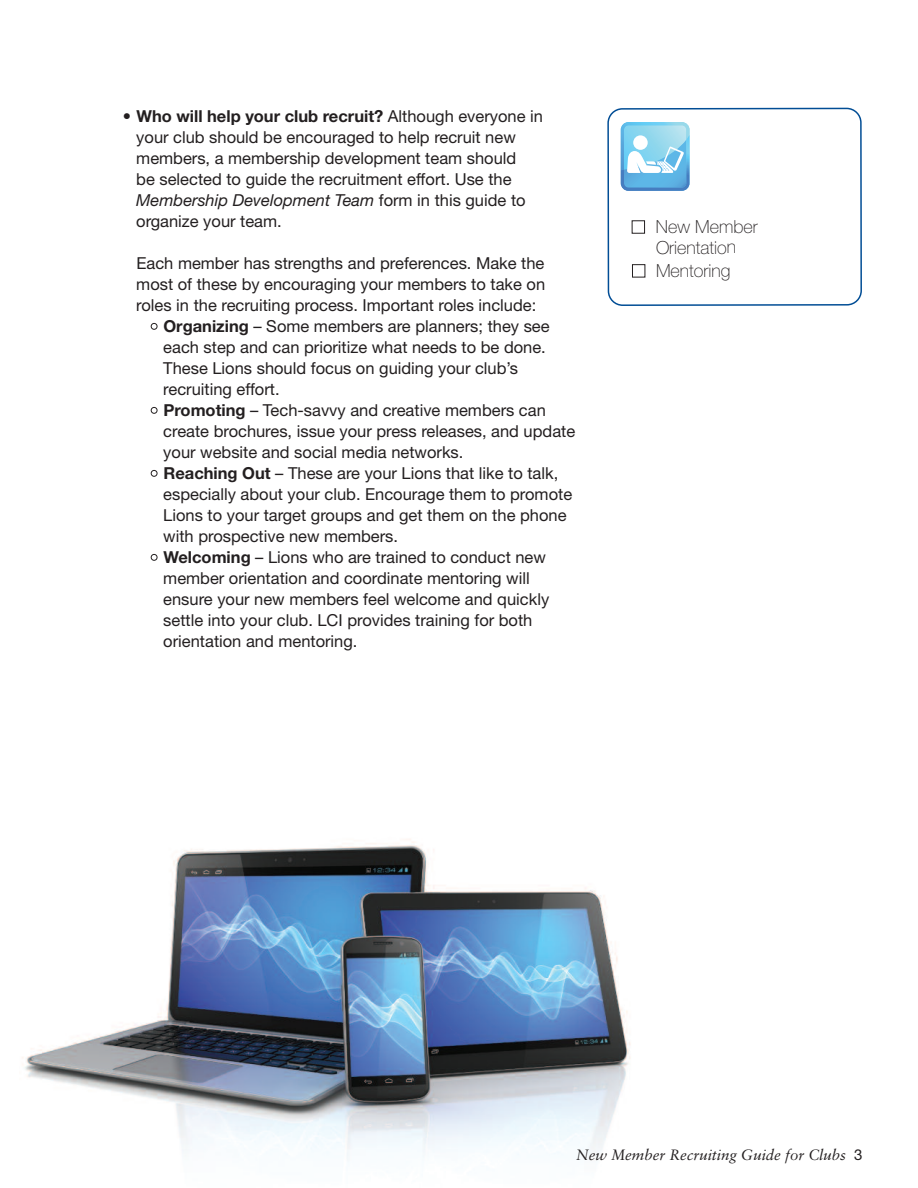
<style>
.page{position:relative;width:918px;height:1188px;background:#fff}
.page>*{position:absolute;margin:0;border:0;box-sizing:border-box;transform-origin:0 0}
.t1{font:100 18px/20.4px "Helvetica Neue";letter-spacing:-.005em;color:#231f20;text-align:center}
.t2{font:16.5px/21px "Helvetica Neue";color:#231f20}
.t3{font:italic 15px "Sabon";color:#231f20}
.s1{font-weight:700}
.s2{font-style:italic}
.s3{color:#fff}
.s4{font-family:"Helvetica Neue";font-style:normal}
</style>
<div class="page">
<svg style="left:607px;top:108px;width:255px;height:198px"></svg>
<svg style="left:621px;top:122px;width:69px;height:69px"></svg>
<img style="left:22px;top:839px;width:609px;height:321px">
<p class="t2" style="left:136px;top:107px;width:408px;text-indent:-13px">• <span class="s1">Who will help your club recruit?</span> Although everyone in your club should be encouraged to help recruit new members, a membership development team should<br>be selected to guide the recruitment effort. Use the <span class="s2">Membership Development Team</span> form in this guide to organize your team.</p>
<p class="t2" style="left:136px;top:254px;width:410px;text-align:justify">Each member has strengths and preferences. Make the most of these by encouraging your members to take on roles in the recruiting process. Important roles include:</p>
<p class="t2" style="left:163px;top:317px;width:388px;text-indent:-13px"><span class="s3">•</span> <span class="s1">Organizing</span> – Some members are planners; they see each step and can prioritize what needs to be done.<br>These Lions should focus on guiding your club’s recruiting effort.</p>
<p class="t2" style="left:163px;top:401px;width:413px;text-indent:-13px"><span class="s3">•</span> <span class="s1">Promoting</span> – Tech-savvy and creative members can create brochures, issue your press releases, and update your website and social media networks.</p>
<p class="t2" style="left:163px;top:464px;width:410px;text-indent:-13px"><span class="s3">•</span> <span class="s1">Reaching Out</span> – These are your Lions that like to talk, especially about your club. Encourage them to promote Lions to your target groups and get them on the phone with prospective new members.</p>
<p class="t2" style="left:163px;top:548px;width:387px;text-indent:-13px"><span class="s3">•</span> <span class="s1">Welcoming</span> – Lions who are trained to conduct new member orientation and coordinate mentoring will ensure your new members feel welcome and quickly settle into your club. LCI provides training for both orientation and mentoring.</p>
<p class="t1" style="left:632px;top:218px;width:128px"><span class="s3">■</span> New Member<br>Orientation</p>
<p class="t1" style="left:632px;top:262px;width:100px"><span class="s3">■</span> Mentoring</p>
<p class="t3" style="left:576px;top:1149px;width:288px">New Member Recruiting Guide for Clubs <span class="s4">3</span></p>
</div>
